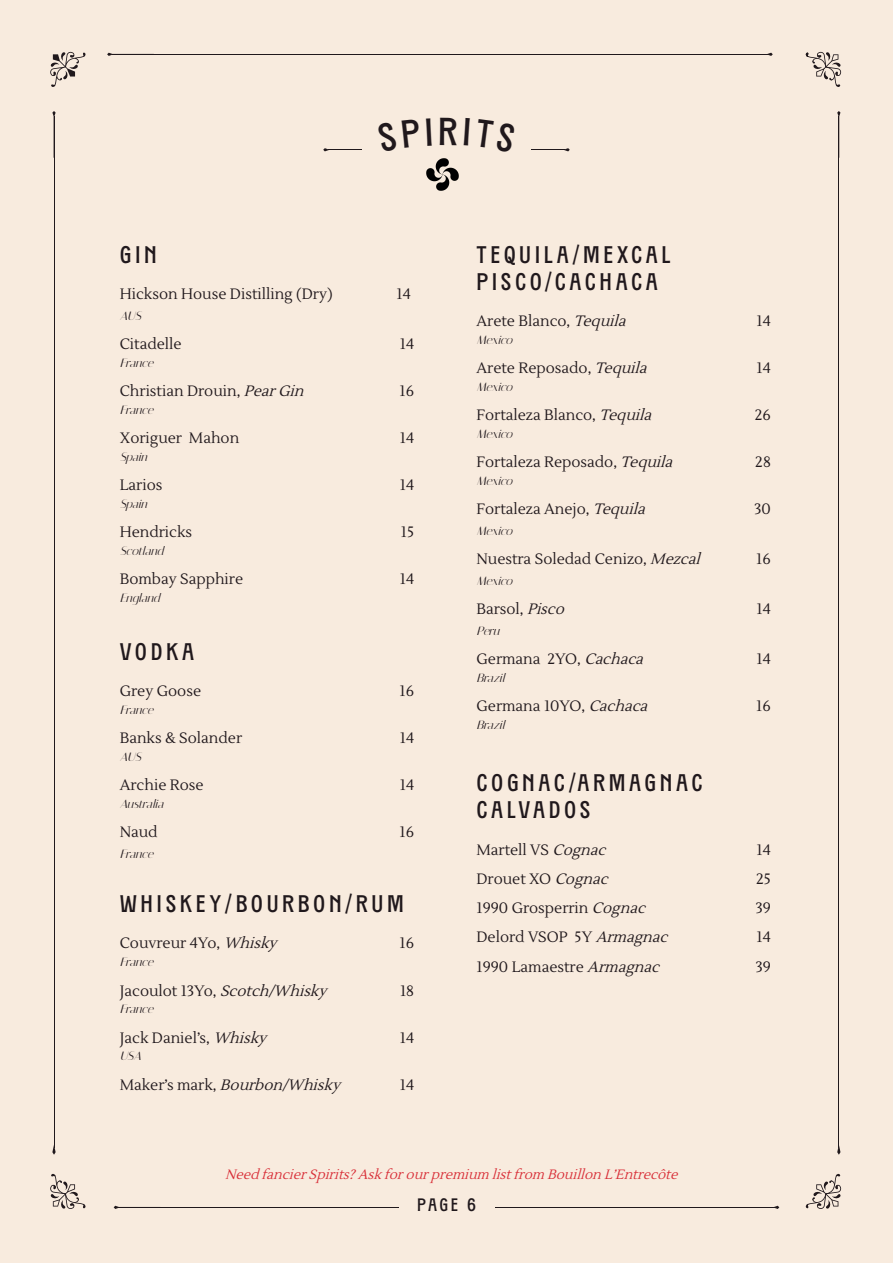
<style>
.page{position:relative;width:893px;height:1263px;background:#f8ebde}
.page>*{position:absolute;margin:0;border:0;box-sizing:border-box;transform-origin:0 0}
.t1{font:24px/27px "TXC Pearl";letter-spacing:.15em;color:#20181c}
.t2{font:18px "TXC Pearl";color:#20181c}
.t3{font:15px "Lustria";color:#20181c}
.t4{font:italic 15px "Lustria";color:#20181c}
.t5{font:italic 13.5px "Lustria";color:#d82f38}
.t6{font:italic 12px "Italiana";color:#20181c}
.s1{font-style:italic}
.s2{font-style:normal}
</style>
<div class="page">
<svg style="left:50px;top:52px;width:36px;height:35px"></svg>
<svg style="left:50px;top:1174px;width:36px;height:35px"></svg>
<svg style="left:107px;top:53px;width:47px;height:3px"></svg>
<hr style="left:112px;top:54px;width:656px;height:1px;background:#20181c">
<svg style="left:767px;top:53px;width:6px;height:3px"></svg>
<svg style="left:114px;top:1206px;width:46px;height:3px"></svg>
<hr style="left:119px;top:1207px;width:656px;height:1px;background:#20181c">
<svg style="left:774px;top:1206px;width:5px;height:3px"></svg>
<svg style="left:837px;top:111px;width:3px;height:47px"></svg>
<hr style="left:838px;top:117px;width:1px;height:1031px;background:#20181c">
<svg style="left:837px;top:1145px;width:3px;height:10px"></svg>
<svg style="left:52px;top:111px;width:4px;height:47px"></svg>
<hr style="left:54px;top:117px;width:1px;height:1031px;background:#20181c">
<svg style="left:52px;top:1145px;width:4px;height:10px"></svg>
<svg style="left:806px;top:1174px;width:35px;height:35px"></svg>
<div style="left:399px;top:1193px;width:95px;height:16px;background:#f8ebde"></div>
<svg style="left:806px;top:52px;width:35px;height:35px"></svg>
<hr style="left:532px;top:149px;width:33px;height:1px;background:#20181c">
<svg style="left:564px;top:148px;width:6px;height:3px"></svg>
<hr style="left:328px;top:149px;width:33px;height:1px;background:#20181c">
<svg style="left:323px;top:148px;width:6px;height:3px"></svg>
<img style="left:427px;top:159px;width:32px;height:32px">
<h1 class="t1" style="left:120px;top:241px;width:39px">GIN</h1>
<p class="t3" style="left:120px;top:285px;width:214px">Hickson House Distilling (Dry)</p>
<p class="t3" style="left:397px;top:285px;width:16px">14</p>
<p class="t6" style="left:120px;top:309px;width:26px">AUS</p>
<p class="t3" style="left:120px;top:335px;width:63px">Citadelle</p>
<p class="t3" style="left:400px;top:335px;width:16px">14</p>
<p class="t6" style="left:120px;top:356px;width:39px">France</p>
<p class="t3" style="left:120px;top:382px;width:190px">Christian Drouin, <span class="s1">PearGin</span></p>
<p class="t3" style="left:399px;top:382px;width:16px">16</p>
<p class="t6" style="left:120px;top:403px;width:39px">France</p>
<p class="t3" style="left:120px;top:429px;width:121px">Xoriguer Mahon</p>
<p class="t3" style="left:400px;top:429px;width:16px">14</p>
<p class="t6" style="left:120px;top:450px;width:33px">Spain</p>
<p class="t3" style="left:120px;top:476px;width:44px">Larios</p>
<p class="t3" style="left:400px;top:476px;width:16px">14</p>
<p class="t6" style="left:120px;top:497px;width:33px">Spain</p>
<p class="t3" style="left:120px;top:523px;width:74px">Hendricks</p>
<p class="t3" style="left:401px;top:523px;width:15px">15</p>
<p class="t6" style="left:120px;top:544px;width:50px">Scotland</p>
<p class="t3" style="left:120px;top:570px;width:125px">Bombay Sapphire</p>
<p class="t3" style="left:400px;top:570px;width:16px">14</p>
<p class="t6" style="left:120px;top:591px;width:46px">England</p>
<h1 class="t1" style="left:120px;top:638px;width:76px">VODKA</h1>
<p class="t3" style="left:120px;top:682px;width:83px">Grey Goose</p>
<p class="t3" style="left:399px;top:682px;width:16px">16</p>
<p class="t6" style="left:120px;top:703px;width:39px">France</p>
<p class="t3" style="left:120px;top:729px;width:124px">Banks &amp; Solander</p>
<p class="t3" style="left:400px;top:729px;width:16px">14</p>
<p class="t6" style="left:120px;top:750px;width:26px">AUS</p>
<p class="t3" style="left:120px;top:776px;width:86px">Archie Rose</p>
<p class="t3" style="left:400px;top:776px;width:16px">14</p>
<p class="t6" style="left:120px;top:797px;width:49px">Australia</p>
<p class="t3" style="left:120px;top:823px;width:39px">Naud</p>
<p class="t3" style="left:399px;top:823px;width:16px">16</p>
<p class="t6" style="left:120px;top:847px;width:39px">France</p>
<h1 class="t1" style="left:120px;top:890px;width:286px">WHISKEY/BOURBON/RUM</h1>
<p class="t3" style="left:120px;top:934px;width:163px">Couvreur 4Yo, <span class="s1">Whisky</span></p>
<p class="t3" style="left:399px;top:934px;width:16px">16</p>
<p class="t6" style="left:120px;top:955px;width:39px">France</p>
<p class="t3" style="left:120px;top:981px;width:213px">J a c o u l o t 1 3 Yo , <span class="s1">Scotch/Whisky</span></p>
<p class="t3" style="left:400px;top:981px;width:16px">18</p>
<p class="t6" style="left:120px;top:1002px;width:39px">France</p>
<p class="t3" style="left:120px;top:1028px;width:153px">Jack Daniel’s, <span class="s1">Whisky</span></p>
<p class="t3" style="left:400px;top:1028px;width:16px">14</p>
<p class="t6" style="left:120px;top:1049px;width:26px">USA</p>
<p class="t4" style="left:120px;top:1075px;width:227px"><span class="s2">M a k e r ’ s m a r k ,</span> Bourbon/Whisky</p>
<p class="t3" style="left:400px;top:1075px;width:16px">14</p>
<h1 class="t1" style="left:476px;top:241px;width:196px">TEQUILA/MEXCAL<br>PISCO/CACHACA</h1>
<p class="t3" style="left:476px;top:312px;width:156px">Arete Blanco, <span class="s1">Tequila</span></p>
<p class="t3" style="left:756px;top:312px;width:16px">14</p>
<p class="t6" style="left:476px;top:333px;width:41px">Mexico</p>
<p class="t3" style="left:476px;top:359px;width:177px">Arete Reposado, <span class="s1">Tequila</span></p>
<p class="t3" style="left:756px;top:359px;width:16px">14</p>
<p class="t6" style="left:476px;top:380px;width:41px">Mexico</p>
<p class="t3" style="left:476px;top:406px;width:181px">Fortaleza Blanco, <span class="s1">Tequila</span></p>
<p class="t3" style="left:755px;top:406px;width:18px">26</p>
<p class="t6" style="left:476px;top:427px;width:41px">Mexico</p>
<p class="t3" style="left:476px;top:453px;width:202px">Fortaleza Reposado, <span class="s1">Tequila</span></p>
<p class="t3" style="left:755px;top:453px;width:17px">28</p>
<p class="t6" style="left:476px;top:474px;width:41px">Mexico</p>
<p class="t3" style="left:476px;top:500px;width:175px">Fortaleza Anejo, <span class="s1">Tequila</span></p>
<p class="t3" style="left:754px;top:500px;width:18px">30</p>
<p class="t6" style="left:476px;top:524px;width:41px">Mexico</p>
<p class="t3" style="left:476px;top:550px;width:230px">Nuestra Soledad Cenizo, <span class="s1">Mezcal</span></p>
<p class="t3" style="left:756px;top:550px;width:16px">16</p>
<p class="t6" style="left:476px;top:574px;width:41px">Mexico</p>
<p class="t3" style="left:476px;top:600px;width:94px">Barsol, <span class="s1">Pisco</span></p>
<p class="t3" style="left:756px;top:600px;width:16px">14</p>
<p class="t6" style="left:476px;top:624px;width:28px">Peru</p>
<p class="t3" style="left:476px;top:650px;width:173px">Germana 2YO, <span class="s1">Cachaca</span></p>
<p class="t3" style="left:756px;top:650px;width:16px">14</p>
<p class="t6" style="left:476px;top:671px;width:34px">Brazil</p>
<p class="t3" style="left:476px;top:697px;width:177px">Germana 10YO, <span class="s1">Cachaca</span></p>
<p class="t3" style="left:756px;top:697px;width:16px">16</p>
<p class="t6" style="left:476px;top:718px;width:34px">Brazil</p>
<h1 class="t1" style="left:476px;top:769px;width:228px">COGNAC/ARMAGNAC<br>CALVADOS</h1>
<p class="t3" style="left:476px;top:840px;width:136px">Martell VS <span class="s1">Cognac</span></p>
<p class="t3" style="left:756px;top:840px;width:16px">14</p>
<p class="t3" style="left:476px;top:870px;width:138px">Drouet XO <span class="s1">Cognac</span></p>
<p class="t3" style="left:756px;top:870px;width:16px">25</p>
<p class="t3" style="left:476px;top:899px;width:175px">1990 Grosperrin <span class="s1">Cognac</span></p>
<p class="t3" style="left:756px;top:899px;width:17px">39</p>
<p class="t3" style="left:476px;top:928px;width:198px">Delord VSOP 5Y <span class="s1">Armagnac</span></p>
<p class="t3" style="left:756px;top:928px;width:16px">14</p>
<p class="t3" style="left:476px;top:957px;width:189px">1990 Lamaestre <span class="s1">Armagnac</span></p>
<p class="t3" style="left:756px;top:957px;width:17px">39</p>
<p class="t5" style="left:225px;top:1166px;width:458px">NeedfancierSpirits?Askforourpremium listfrom Bouillon L’Entrecôte</p>
<p class="t2" style="left:417px;top:1195px;width:60px">PAGE 6</p>
</div>
